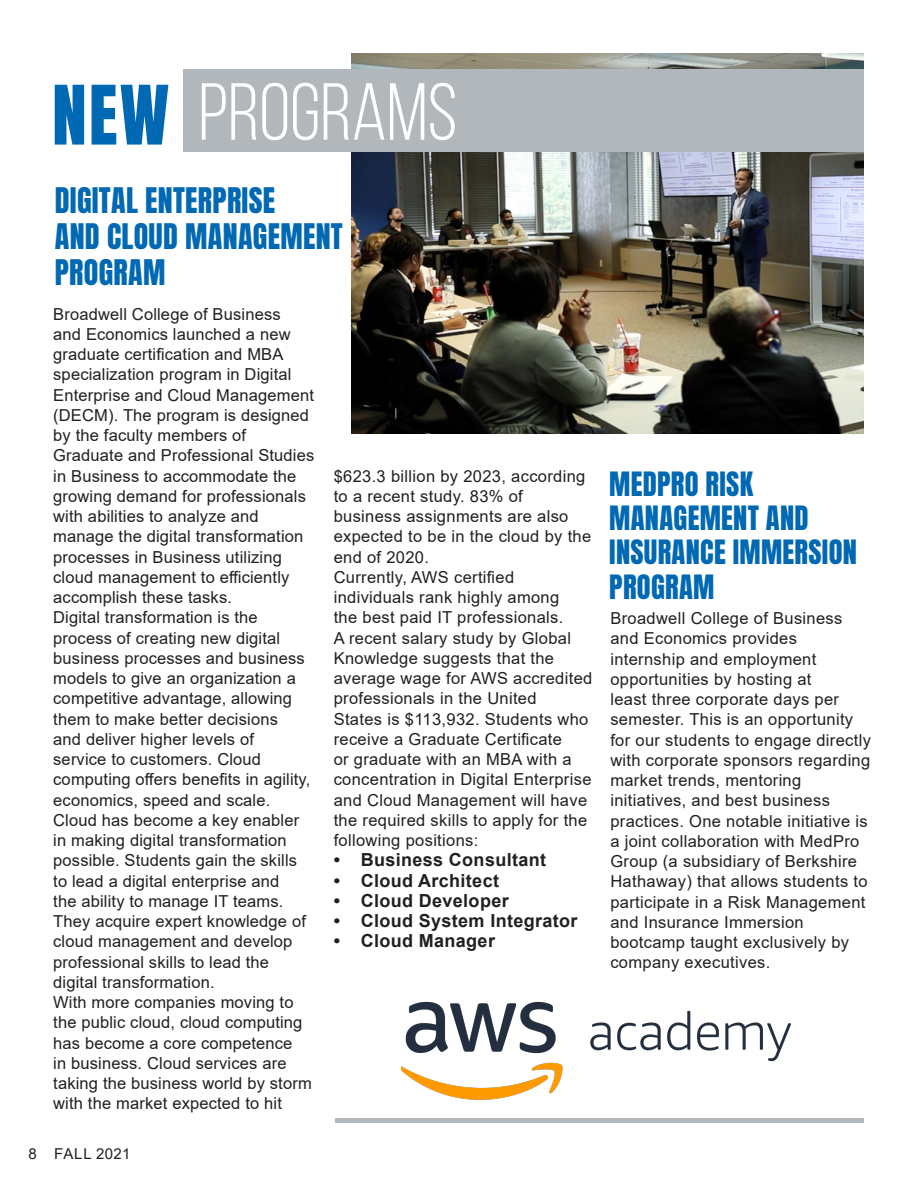
<style>
.page{position:relative;width:918px;height:1188px;background:#fff}
.page>*{position:absolute;margin:0;border:0;box-sizing:border-box;transform-origin:0 0}
.Tittle_Inside{font:80.7px "Bebas Neue";color:#fff}
.Title_cover_3{font:69.75px "Anton";color:#0168b3}
.Headline{font:30px/36px "Anton";letter-spacing:.01em;color:#0168b3}
.Headline-2{font:28.5px/34.2px "Anton";letter-spacing:.01em;color:#0168b3}
.t1{font:700 18px "Arial";letter-spacing:.02em;color:#231f20}
.Title_cover_3-2{font:16.5px/20.2px "Arial";letter-spacing:.01em;color:#231f20}
.t2{font:15px "Arial";letter-spacing:.02em;color:#231f20}
</style>
<div class="page">
<img style="left:351px;top:53px;width:512px;height:381px">
<hr style="left:336px;top:1118px;width:528px;height:4px;background:#b2b7bb">
<img style="left:402px;top:1001px;width:389px;height:99px">
<div style="left:184px;top:69px;width:680px;height:83px;background:#b2b7bb"></div>
<p class="Title_cover_3" style="left:52px;top:80px;width:119px">NEW</p>
<p class="Tittle_Inside" style="left:199px;top:69px;width:260px">PROGRAMS</p>
<p class="Headline" style="left:55px;top:184px;width:222px">DIGITAL ENTERPRISE</p>
<p class="Headline" style="left:55px;top:220px;width:290px">AND CLOUD MANAGEMENT<br>PROGRAM</p>
<p class="Title_cover_3-2" style="left:53px;top:303px;width:263px">Broadwell College of Business<br>and Economics launched a new graduate certification and MBA specialization program in Digital<br>Enterprise and Cloud Management (DECM). The program is designed by the faculty members of<br>Graduate and Professional Studies in Business to accommodate the growing demand for professionals with abilities to analyze and manage the digital transformation processes in Business utilizing cloud management to efficiently accomplish these tasks.</p>
<p class="Title_cover_3-2" style="left:53px;top:607px;width:259px">Digital transformation is the process of creating new digital business processes and business models to give an organization a competitive advantage, allowing them to make better decisions<br>and deliver higher levels of service to customers. Cloud computing offers benefits in agility, economics, speed and scale.<br>Cloud has become a key enabler in making digital transformation possible. Students gain the skills to lead a digital enterprise and<br>the ability to manage IT teams.<br>They acquire expert knowledge of cloud management and develop professional skills to lead the digital transformation.</p>
<p class="Title_cover_3-2" style="left:53px;top:992px;width:260px">With more companies moving to the public cloud, cloud computing has become a core competence<br>in business. Cloud services are taking the business world by storm with the market expected to hit</p>
<p class="t2" style="left:29px;top:1143px;width:103px">8 FALL 2021</p>
<p class="Title_cover_3-2" style="left:334px;top:465px;width:259px">$623.3 billion by 2023, according to a recent study. 83% of business assignments are also expected to be in the cloud by the end of 2020.</p>
<p class="Title_cover_3-2" style="left:334px;top:567px;width:260px">Currently, AWS certified individuals rank highly among<br>the best paid IT professionals.<br>A recent salary study by Global<br>Knowledge suggests that the average wage for AWS accredited professionals in the United<br>States is $113,932. Students who receive a Graduate Certificate<br>or graduate with an MBA with a concentration in Digital Enterprise and Cloud Management will have the required skills to apply for the following positions:</p>
<p class="t1" style="left:334px;top:847px;width:214px">• Business Consultant</p>
<p class="t1" style="left:334px;top:868px;width:167px">• Cloud Architect</p>
<p class="t1" style="left:334px;top:888px;width:177px">• Cloud Developer</p>
<p class="t1" style="left:334px;top:908px;width:245px">• Cloud System Integrator</p>
<p class="t1" style="left:334px;top:928px;width:163px">• Cloud Manager</p>
<p class="Headline-2" style="left:609px;top:469px;width:249px">MEDPRO RISK<br>MANAGEMENT AND<br>INSURANCE IMMERSION<br>PROGRAM</p>
<p class="Title_cover_3-2" style="left:610px;top:608px;width:234px">Broadwell College of Business</p>
<p class="Title_cover_3-2" style="left:610px;top:628px;width:188px">and Economics provides</p>
<p class="Title_cover_3-2" style="left:610px;top:648px;width:262px">internship and employment opportunities by hosting at<br>least three corporate days per semester. This is an opportunity for our students to engage directly with corporate sponsors regarding market trends, mentoring initiatives, and best business practices. One notable initiative is a joint collaboration with MedPro<br>Group (a subsidiary of Berkshire<br>Hathaway) that allows students to participate in a Risk Management and Insurance Immersion bootcamp taught exclusively by company executives.</p>
</div>
